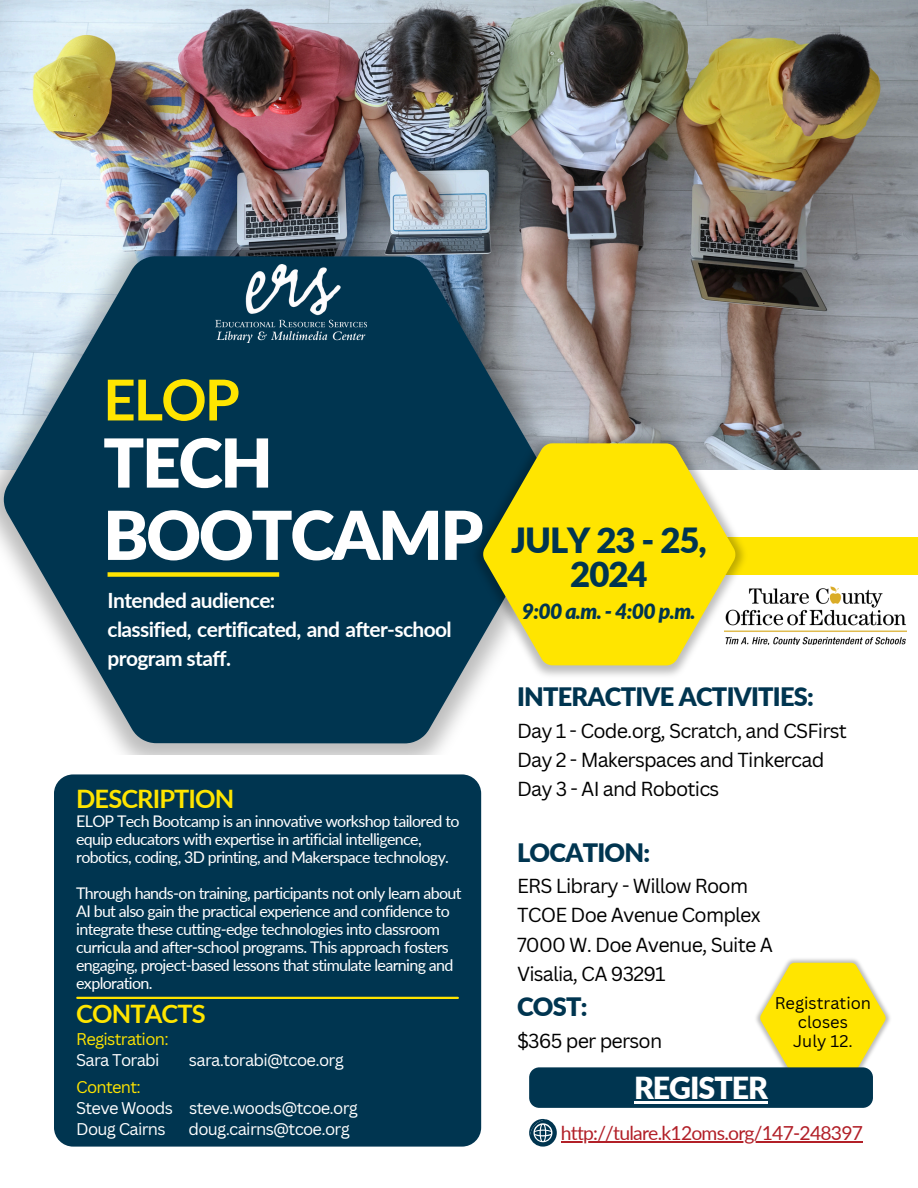
<style>
.page{position:relative;width:918px;height:1188px;background:#fff}
.page>*{position:absolute;margin:0;border:0;box-sizing:border-box;transform-origin:0 0}
.t1{font:900 67.5px "Lato";letter-spacing:-.035em;color:#fff}
.t2{font:700 56.4px "Lato";color:#ffe500}
.t3{font:900 34.65px/34.5px "Lato";letter-spacing:-.03em;color:#003550;text-align:center}
.t4{font:900 30.3px "Lato";letter-spacing:-.035em;color:#fff}
.t5{font:900 25.35px "Lato";letter-spacing:-.03em;color:#003550}
.t6{font:700 25.35px "Lato";letter-spacing:-.035em;color:#ffe500}
.t7{font:italic 900 21.15px "Lato";color:#003550}
.t8{font:700 21px/29.2px "Lato";letter-spacing:-.03em;color:#fff}
.t9{font:19.8px "Canva Sans";letter-spacing:-.04em;color:#000}
.t10{font:19.35px "Lato";letter-spacing:-.04em;color:#b22028}
.t11{font:16.5px "Canva Sans";letter-spacing:-.04em;color:#fff}
.t12{font:16.5px/19.2px "Canva Sans";color:#000;text-align:center}
.t13{font:16.5px "Canva Sans";letter-spacing:-.04em;color:#ffe500}
.t14{font:16.05px/18px "Lato";letter-spacing:-.04em;color:#fff}
</style>
<div class="page">
<img style="left:0;top:1px;width:918px;height:469px">
<div style="left:54px;top:774px;width:427px;height:373px;background:#003550;border-radius:19px"></div>
<hr style="left:77px;top:997px;width:381px;height:2px;background:#ffe500">
<img style="left:787px;top:959px;width:103px;height:69px">
<svg style="left:529px;top:963px;width:357px;height:145px"></svg>
<div style="left:189px;top:537px;width:729px;height:38px;background:#ffe500"></div>
<img style="left:752px;top:586px;width:154px;height:59px">
<img style="left:0;top:251px;width:565px;height:504px">
<svg style="left:4px;top:256px;width:553px;height:487px;background:#305a70"></svg>
<div style="left:108px;top:572px;width:171px;height:5px;background:#ffe500"></div>
<img style="left:467px;top:429px;width:285px;height:253px">
<svg style="left:483px;top:443px;width:252px;height:222px;fill:#ffe500"></svg>
<img style="left:215px;top:265px;width:151px;height:77px">
<hr style="left:634px;top:1101px;width:133px;height:2px;background:#fff">
<svg style="left:529px;top:1119px;width:28px;height:28px"></svg>
<hr style="left:561px;top:1141px;width:301px;height:1px;background:#b22028">
<p class="t2" style="left:103px;top:365px;width:138px">ELOP</p>
<p class="t1" style="left:103px;top:421px;width:171px">TECH</p>
<h6 class="t1" style="left:103px;top:493px;width:382px">BOOTCAMP</h6>
<h5 class="t8" style="left:108px;top:585px;width:346px">Intended audience:<br>classified, certificated, and after-school program staff.</h5>
<p class="t6" style="left:76px;top:783px;width:160px">DESCRIPTION</p>
<p class="t14" style="left:76px;top:812px;width:385px">ELOP Tech Bootcamp is an innovative workshop tailored to equip educators with expertise in artificial intelligence, robotics, coding, 3D printing, and Makerspace technology.</p>
<p class="t14" style="left:76px;top:884px;width:387px">Through hands-on training, participants not only learn about AI but also gain the practical experience and confidence to integrate these cutting-edge technologies into classroom curricula and after-school programs. This approach fosters engaging, project-based lessons that stimulate learning and exploration.</p>
<p class="t6" style="left:76px;top:998px;width:131px">CONTACTS</p>
<h5 class="t13" style="left:76px;top:1027px;width:94px">Registration:</h5>
<p class="t11" style="left:76px;top:1048px;width:85px">Sara Torabi</p>
<p class="t11" style="left:189px;top:1048px;width:156px">sara.torabi@tcoe.org</p>
<p class="t13" style="left:76px;top:1075px;width:66px">Content:</p>
<h5 class="t11" style="left:76px;top:1096px;width:283px">Steve Woods steve.woods@tcoe.org</h5>
<p class="t11" style="left:76px;top:1117px;width:91px">Doug Cairns</p>
<p class="t11" style="left:188px;top:1117px;width:163px">doug.cairns@tcoe.org</p>
<h3 class="t3" style="left:511px;top:522px;width:197px">JULY 23 - 25,<br>2024</h3>
<h3 class="t7" style="left:522px;top:598px;width:176px">9:00 a.m. - 4:00 p.m.</h3>
<p class="t5" style="left:517px;top:681px;width:298px">INTERACTIVE ACTIVITIES:</p>
<p class="t9" style="left:517px;top:716px;width:331px">Day 1 - Code.org, Scratch, and CSFirst</p>
<h5 class="t9" style="left:517px;top:746px;width:309px">Day 2 - Makerspaces and Tinkercad</h5>
<p class="t9" style="left:517px;top:775px;width:204px">Day 3 - AI and Robotics</p>
<p class="t5" style="left:517px;top:837px;width:135px">LOCATION:</p>
<p class="t9" style="left:517px;top:872px;width:233px">ERS Library - Willow Room</p>
<p class="t9" style="left:517px;top:901px;width:245px">TCOE Doe Avenue Complex</p>
<p class="t9" style="left:517px;top:930px;width:257px">7000 W. Doe Avenue, Suite A</p>
<p class="t9" style="left:517px;top:960px;width:150px">Visalia, CA 93291</p>
<p class="t5" style="left:517px;top:991px;width:72px">COST:</p>
<h5 class="t9" style="left:517px;top:1026px;width:147px">$365 per person</h5>
<h2 class="t12" style="left:775px;top:993px;width:98px">Registration closes</h2>
<h1 class="t12" style="left:793px;top:1031px;width:61px">July 12.</h1>
<p class="t4" style="left:634px;top:1069px;width:136px">REGISTER</p>
<p class="t10" style="left:561px;top:1121px;width:304px">http://tulare.k12oms.org/147-248397</p>
</div>
